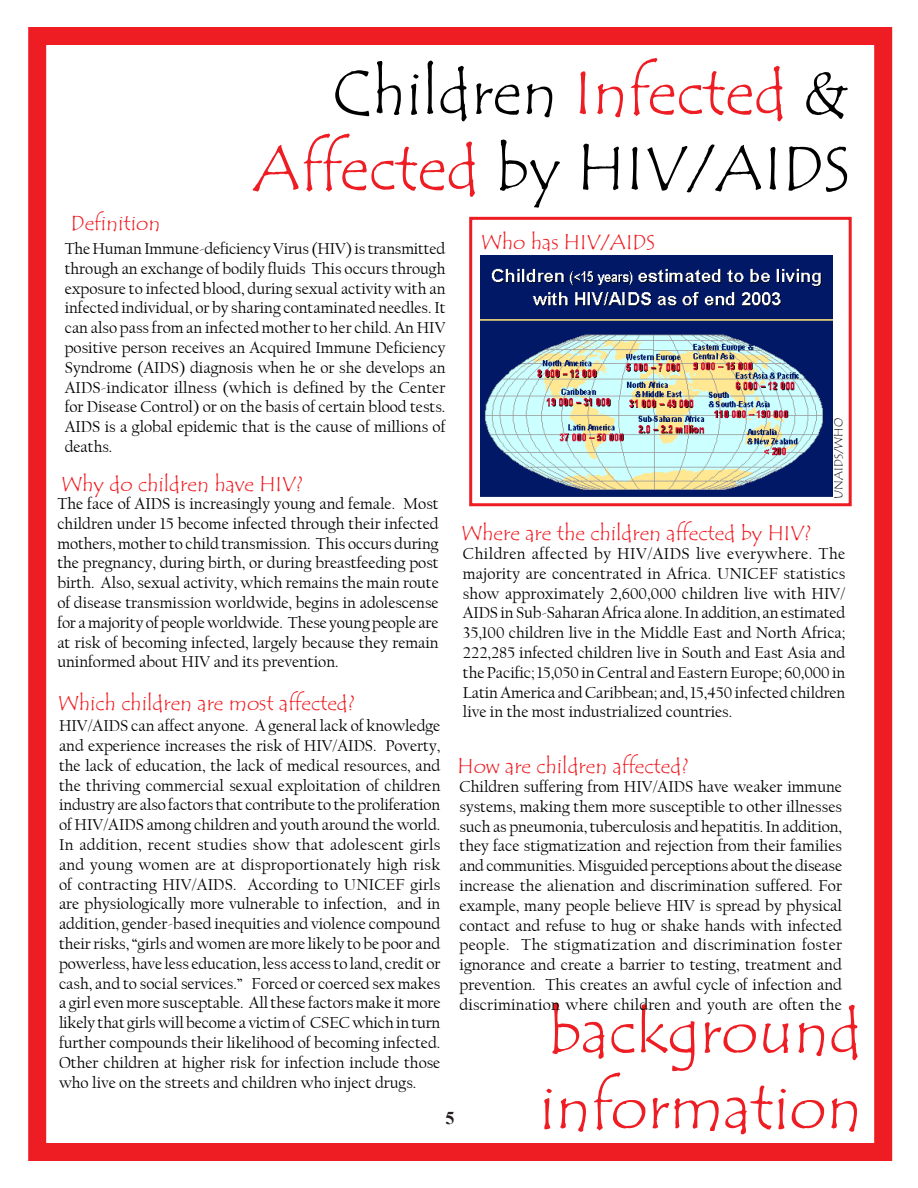
<style>
.page{position:relative;width:918px;height:1188px;background:#fff}
.page>*{position:absolute;margin:0;border:0;box-sizing:border-box;transform-origin:0 0}
.t1{font:63px/75.6px "Tempus Sans ITC";color:#000;text-align:right}
.t2{font:63px/75.6px "Tempus Sans ITC";color:#ee1d23}
.t3{font:21px "Tempus Sans ITC";color:#ee1d23}
.t4{font:700 18px "Times New Roman";color:#231f20}
.t5{font:16.5px/19.8px "Californian FB";color:#000;text-align:justify}
.t6{font:12px "Tempus Sans ITC";color:#231f20}
.s1{color:#ee1d23}
</style>
<div class="page">
<div style="left:28px;top:27px;width:864px;height:1134px;border:18px solid #ee1d23"></div>
<div style="left:469px;top:217px;width:383px;height:289px;border:3px solid #ee1d23"></div>
<img style="left:480px;top:256px;width:352px;height:241px">
<h1 class="t1" style="left:253px;top:56px;width:598px">Children <span class="s1">Infected</span> &amp;<br><span class="s1">Affected</span> by HIV/AIDS</h1>
<p class="t3" style="left:71px;top:209px;width:91px">Definition</p>
<p class="t5" style="left:65px;top:239px;width:382px">The Human Immune-deficiency Virus (HIV) is transmitted</p>
<p class="t3" style="left:481px;top:229px;width:176px">Who has HIV/AIDS</p>
<p class="t5" style="left:65px;top:259px;width:382px">through an exchange of bodily fluids This occurs through exposure to infected blood, during sexual activity with an infected individual, or by sharing contaminated needles. It can also pass from an infected mother to her child. An HIV positive person receives an Acquired Immune Deficiency Syndrome (AIDS) diagnosis when he or she develops an AIDS-indicator illness (which is defined by the Center for Disease Control) or on the basis of certain blood tests.<br>AIDS is a global epidemic that is the cause of millions of deaths.</p>
<p class="t6" style="left:831px;top:499px;width:82px;rotate:-90deg">UNAIDS/WHO</p>
<p class="t3" style="left:61px;top:471px;width:243px">Why do children have HIV?</p>
<p class="t5" style="left:57px;top:494px;width:383px">The face of AIDS is increasingly young and female. Most children under 15 become infected through their infected mothers, mother to child transmission. This occurs during the pregnancy, during birth, or during breastfeeding post birth. Also, sexual activity, which remains the main route of disease transmission worldwide, begins in adolescense for a majority of people worldwide. These young people are at risk of becoming infected, largely because they remain uninformed about HIV and its prevention.</p>
<p class="t3" style="left:58px;top:690px;width:299px">Which children are most affected?</p>
<p class="t5" style="left:59px;top:716px;width:383px">HIV/AIDS can affect anyone. A general lack of knowledge and experience increases the risk of HIV/AIDS. Poverty, the lack of education, the lack of medical resources, and the thriving commercial sexual exploitation of children industry are also factors that contribute to the proliferation of HIV/AIDS among children and youth around the world.<br>In addition, recent studies show that adolescent girls and young women are at disproportionately high risk of contracting HIV/AIDS. According to UNICEF girls are physiologically more vulnerable to infection, and in addition, gender-based inequities and violence compound their risks, “girls and women are more likely to be poor and powerless, have less education, less access to land, credit or cash, and to social services.” Forced or coerced sex makes a girl even more susceptable. All these factors make it more likely that girls will become a victim of CSEC which in turn further compounds their likelihood of becoming infected.<br>Other children at higher risk for infection include those who live on the streets and children who inject drugs.</p>
<p class="t3" style="left:461px;top:520px;width:351px">Where are the children affected by HIV?</p>
<p class="t5" style="left:463px;top:544px;width:384px">Children affected by HIV/AIDS live everywhere. The majority are concentrated in Africa. UNICEF statistics show approximately 2,600,000 children live with HIV/ AIDS in Sub-Saharan Africa alone. In addition, an estimated 35,100 children live in the Middle East and North Africa; 222,285 infected children live in South and East Asia and the Pacific; 15,050 in Central and Eastern Europe; 60,000 in Latin America and Caribbean; and, 15,450 infected children live in the most industrialized countries.</p>
<p class="t3" style="left:458px;top:753px;width:232px">How are children affected?</p>
<p class="t5" style="left:460px;top:777px;width:384px">Children suffering from HIV/AIDS have weaker immune systems, making them more susceptible to other illnesses such as pneumonia, tuberculosis and hepatitis. In addition, they face stigmatization and rejection from their families and communities. Misguided perceptions about the disease increase the alienation and discrimination suffered. For example, many people believe HIV is spread by physical contact and refuse to hug or shake hands with infected people. The stigmatization and discrimination foster ignorance and create a barrier to testing, treatment and prevention. This creates an awful cycle of infection and discrimination where children and youth are often the</p>
<h1 class="t2" style="left:539px;top:995px;width:325px">background information</h1>
<p class="t4" style="left:446px;top:1105px;width:10px">5</p>
</div>
